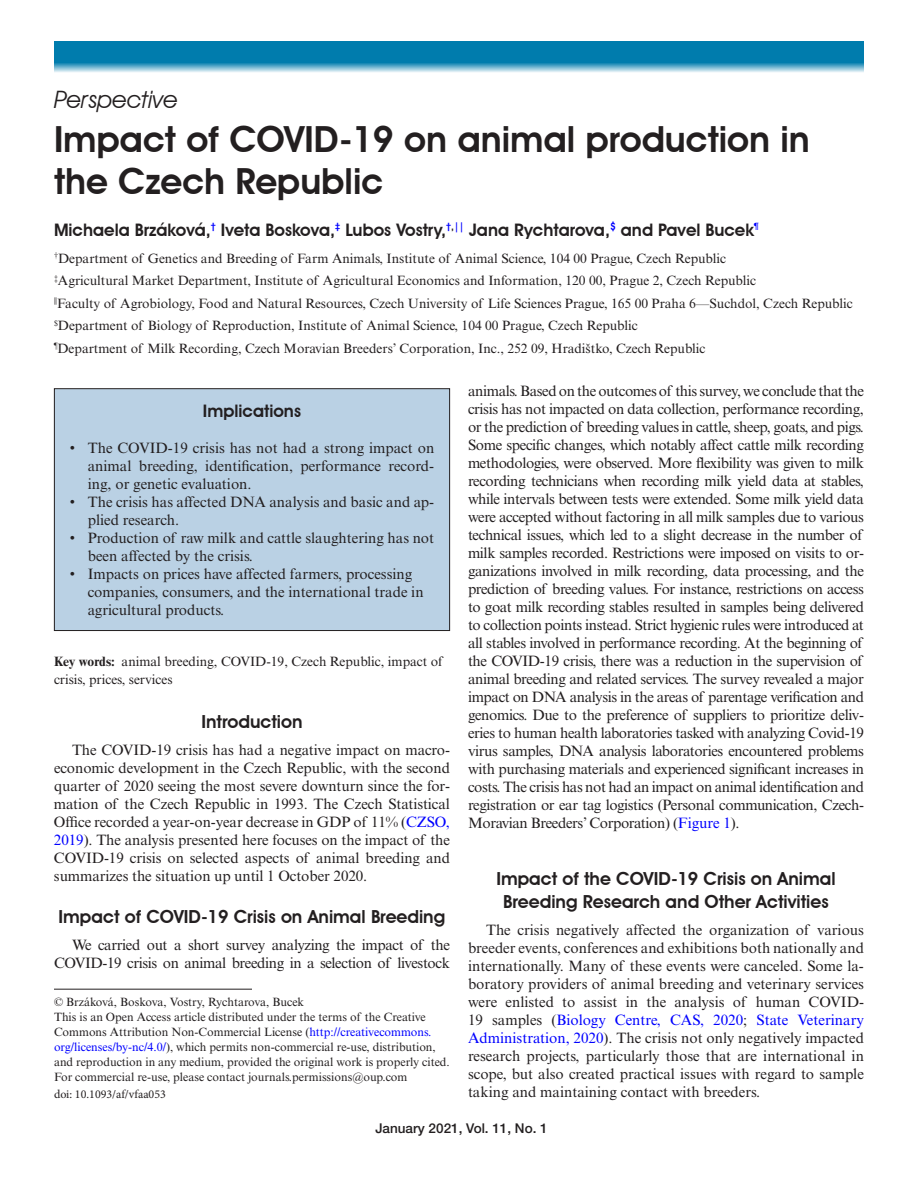
<style>
.page{position:relative;width:918px;height:1188px;background:#fff}
.page>*{position:absolute;margin:0;border:0;box-sizing:border-box;transform-origin:0 0}
.t1{font:600 36px/42px "Avant Garde IT Cby BT";color:#231f20}
.t2{font:italic 24px "Avant Garde IT Cby BT";color:#231f20}
.t3{font:600 18px/22.5px "Avant Garde IT Cby BT";color:#231f20;text-align:center}
.t4{font:600 17.25px "Avant Garde IT Cby BT";color:#231f20}
.t5{font:15px/18px "Times New Roman MT Std";color:#231f20;text-align:justify}
.t6{font:15px/18px "Times New Roman MT Std";letter-spacing:-.025em;color:#231f20;text-align:right}
.t7{font:13.5px/22.5px "Times New Roman MT Std";color:#231f20}
.t8{font:500 13.5px "Helvetica Neue LT Std";color:#231f20}
.t9{font:12px/15px "Times New Roman MT Std";color:#231f20}
.t10{font:12px "Minion Pro";color:#231f20}
.s1{font-weight:700}
.s2{color:#00f}
</style>
<div class="page">
<svg style="left:54px;top:41px;width:810px;height:31px;background:#238eb8"></svg>
<hr style="left:54px;top:989px;width:198px;height:1px;background:#231f20">
<div style="left:54px;top:389px;width:396px;height:242px;background:#bad1e4"></div>
<div style="left:54px;top:388px;width:396px;height:243px;border:1px solid #231f20"></div>
<h2 class="t2" style="left:54px;top:85px;width:125px">Perspective</h2>
<h1 class="t1" style="left:54px;top:118px;width:757px">Impact of COVID-19 on animal production in the Czech Republic</h1>
<p class="t4" style="left:54px;top:219px;width:706px">Michaela Brzáková,<sup>†</sup> Iveta Boskova,<sup>‡</sup> Lubos Vostry,<sup>†</sup><sup>,</sup><sup>||</sup> Jana Rychtarova,<sup>$</sup> and Pavel Bucek<sup>¶</sup></p>
<p class="t7" style="left:54px;top:247px;width:800px"><sup>†</sup>Department of Genetics and Breeding of Farm Animals, Institute of Animal Science, 104 00 Prague, Czech Republic<br><sup>‡</sup>Agricultural Market Department, Institute of Agricultural Economics and Information, 120 00, Prague 2, Czech Republic<br><sup>||</sup>Faculty of Agrobiology, Food and Natural Resources, Czech University of Life Sciences Prague, 165 00 Praha 6—Suchdol, Czech Republic <sup>$</sup>Department of Biology of Reproduction, Institute of Animal Science, 104 00 Prague, Czech Republic<br><sup>¶</sup>Department of Milk Recording, Czech Moravian Breeders’ Corporation, Inc., 252 09, Hradištko, Czech Republic</p>
<p class="t4" style="left:203px;top:401px;width:100px">Implications</p>
<p class="t5" style="left:88px;top:439px;width:348px;text-indent:-18px">• The COVID-19 crisis has not had a strong impact on animal breeding, identification, performance record&shy;ing, or genetic evaluation.</p>
<p class="t5" style="left:88px;top:493px;width:348px;text-indent:-18px">• The crisis has affected DNA analysis and basic and ap&shy;plied research.</p>
<p class="t5" style="left:88px;top:529px;width:348px;text-indent:-18px">• Production of raw milk and cattle slaughtering has not been affected by the crisis.</p>
<p class="t5" style="left:88px;top:565px;width:337px;text-align:left;text-indent:-18px">• Impacts on prices have affected farmers, processing companies, consumers, and the international trade in agricultural products.</p>
<p class="t7" style="left:54px;top:653px;width:390px;line-height:18px"><span class="s1">Key words:</span> animal breeding, COVID-19, Czech Republic, impact of crisis, prices, services</p>
<p class="t3" style="left:201px;top:710px;width:103px">Introduction</p>
<p class="t5" style="left:54px;top:741px;width:398px;text-indent:18px">The COVID-19 crisis has had a negative impact on macro&shy;economic development in the Czech Republic, with the second quarter of 2020 seeing the most severe downturn since the for&shy;mation of the Czech Republic in 1993. The Czech Statistical Office recorded a year-on-year decrease in GDP of 11% (<span class="s2">CZSO, 2019</span>). The analysis presented here focuses on the impact of the COVID-19 crisis on selected aspects of animal breeding and summarizes the situation up until 1 October 2020.</p>
<p class="t3" style="left:59px;top:905px;width:388px">Impact of COVID-19 Crisis on Animal Breeding</p>
<p class="t6" style="left:54px;top:936px;width:398px">We carried out a short survey analyzing the impact of the<br>COVID-19 crisis on animal breeding in a selection of livestock</p>
<p class="t9" style="left:54px;top:994px;width:252px">© Brzáková, Boskova, Vostry, Rychtarova, Bucek</p>
<p class="t9" style="left:54px;top:1009px;width:397px">This is an Open Access article distributed under the terms of the Creative Commons Attribution Non-Commercial License (<span class="s2">http://creativecommons. org/licenses/by-nc/4.0/</span>), which permits non-commercial re-use, distribution, and reproduction in any medium, provided the original work is properly cited.<br>For commercial re-use, please contact journals.permissions@oup.com</p>
<p class="t10" style="left:54px;top:1086px;width:113px">doi: 10.1093/af/vfaa053</p>
<p class="t5" style="left:468px;top:382px;width:398px">animals. Based on the outcomes of this survey, we conclude that the crisis has not impacted on data collection, performance recording, or the prediction of breeding values in cattle, sheep, goats, and pigs.<br>Some specific changes, which notably affect cattle milk recording methodologies, were observed. More flexibility was given to milk recording technicians when recording milk yield data at stables, while intervals between tests were extended. Some milk yield data were accepted without factoring in all milk samples due to various technical issues, which led to a slight decrease in the number of milk samples recorded. Restrictions were imposed on visits to or&shy;ganizations involved in milk recording, data processing, and the prediction of breeding values. For instance, restrictions on access to goat milk recording stables resulted in samples being delivered to collection points instead. Strict hygienic rules were introduced at all stables involved in performance recording. At the beginning of the COVID-19 crisis, there was a reduction in the supervision of animal breeding and related services. The survey revealed a major impact on DNA analysis in the areas of parentage verification and genomics. Due to the preference of suppliers to prioritize deliv&shy;eries to human health laboratories tasked with analyzing Covid-19 virus samples, DNA analysis laboratories encountered problems with purchasing materials and experienced significant increases in costs. The crisis has not had an impact on animal identification and registration or ear tag logistics (Personal communication, Czech-Moravian Breeders’ Corporation) (<span class="s2">Figure 1</span>).</p>
<p class="t3" style="left:496px;top:868px;width:341px">Impact of the COVID-19 Crisis on Animal<br>Breeding Research and Other Activities</p>
<p class="t5" style="left:468px;top:921px;width:398px;text-indent:18px">The crisis negatively affected the organization of various breeder events, conferences and exhibitions both nationally and internationally. Many of these events were canceled. Some la&shy;boratory providers of animal breeding and veterinary services were enlisted to assist in the analysis of human COVID-19 samples (<span class="s2">Biology Centre, CAS, 2020</span>; <span class="s2">State Veterinary Administration, 2020</span>). The crisis not only negatively impacted research projects, particularly those that are international in scope, but also created practical issues with regard to sample taking and maintaining contact with breeders.</p>
<p class="t8" style="left:375px;top:1120px;width:174px">January 2021, Vol. 11, No. 1</p>
</div>
